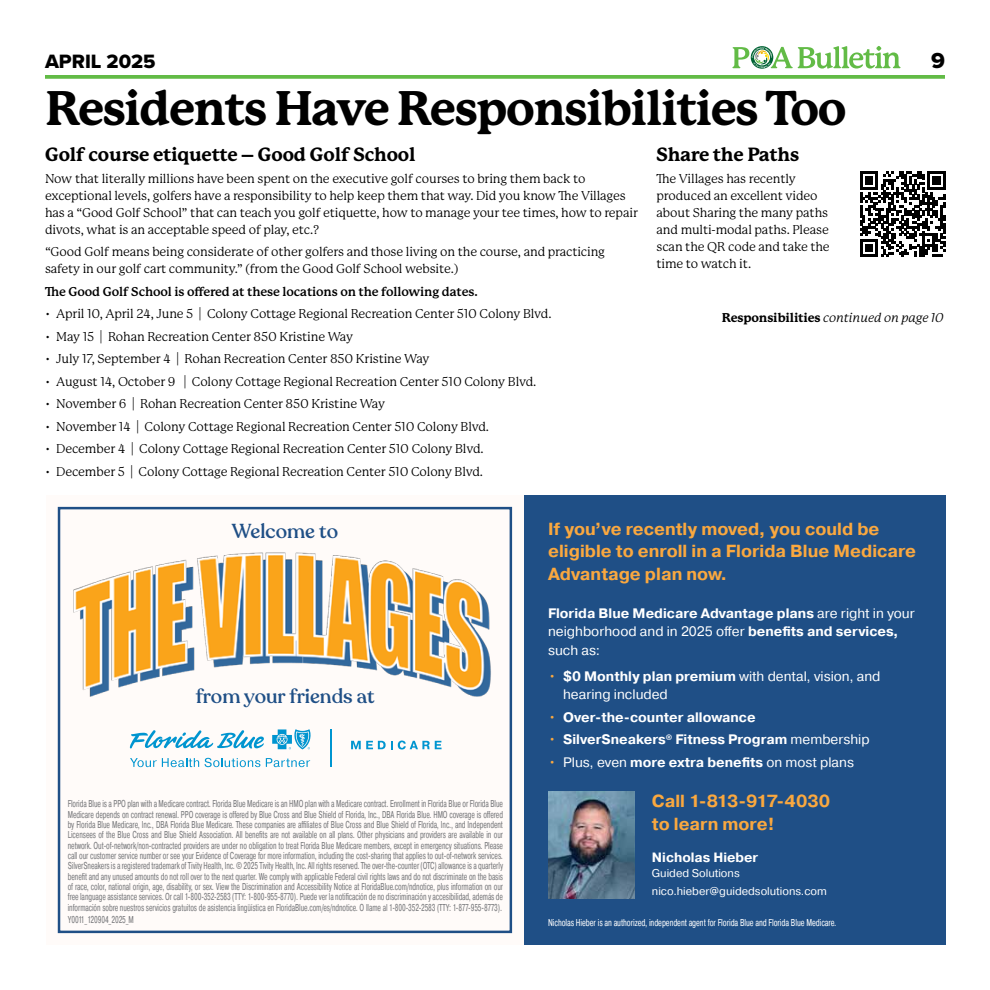
<style>
.page{position:relative;width:990px;height:990px;background:#fff}
.page>*{position:absolute;margin:0;border:0;box-sizing:border-box;transform-origin:0 0}
.t1{font:800 47.5px "P22 Mackinac Pro";letter-spacing:-.03em;color:#000}
.t2{font:22.5px "Proxima Nova Extrabld";color:#000}
.t3{font:500 20px "Recoleta";color:#1f4f86}
.t4{font:20px "Proxima Nova Extrabld";color:#000}
.t5{font:800 18.75px "P22 Mackinac Pro";letter-spacing:-.01em;color:#000}
.t6{font:700 17.5px/22.5px "Pragmatica";color:#faa83f}
.t7{font:700 13.75px/18.8px "Pragmatica";color:#fff}
.t8{font:13.75px/18.8px "Pragmatica";color:#fff}
.t9{font:700 13.5px "Pragmatica";color:#fff}
.t10{font:12.5px/16.9px "P22 Mackinac Pro";letter-spacing:-.01em;color:#000}
.t11{font:700 12.5px "P22 Mackinac Pro";letter-spacing:-.01em;color:#000}
.t12{font:italic 12.5px "P22 Mackinac Pro";letter-spacing:-.01em;color:#000}
.t13{font:11.25px/18px "Pragmatica";color:#fff}
.t14{font:10px/10.4px "Pragmatica Cond";letter-spacing:-.01em;color:#77787b;text-align:justify;scale:.76 1}
.t15{font:10px "Pragmatica Cond";letter-spacing:-.01em;color:#fff;scale:.82 1}
.s1{font-weight:800;font-style:normal}
.s2{font-weight:400}
.s3{color:#faa83f}
.s4{font-weight:700}
.s5{font-weight:400;color:#faa83f}
</style>
<div class="page">
<svg style="left:45px;top:75px;width:900px;height:4px;background:#6bbf51"></svg>
<svg style="left:732px;top:46px;width:169px;height:23px"></svg>
<div style="left:46px;top:495px;width:479px;height:450px;background:#fffbf9"></div>
<div style="left:525px;top:495px;width:421px;height:450px;background:#1f4f86"></div>
<div style="left:58px;top:507px;width:454px;height:426px;border:2px solid #1f4f86"></div>
<img style="left:548px;top:791px;width:87px;height:108px">
<img style="left:57px;top:548px;width:468px;height:157px">
<hr style="left:330px;top:729px;width:1px;height:38px;background:#0098d6">
<svg style="left:351px;top:741px;width:91px;height:9px"></svg>
<svg style="left:130px;top:730px;width:134px;height:19px"></svg>
<svg style="left:272px;top:729px;width:39px;height:20px"></svg>
<svg style="left:130px;top:758px;width:69px;height:9px"></svg>
<svg style="left:205px;top:758px;width:55px;height:9px"></svg>
<svg style="left:266px;top:758px;width:44px;height:9px"></svg>
<svg style="left:860px;top:171px;width:86px;height:86px"></svg>
<h3 class="t4" style="left:45px;top:46px;width:112px">APRIL 2025</h3>
<h2 class="t2" style="left:931px;top:44px;width:15px">9</h2>
<h1 class="t1" style="left:45px;top:82px;width:803px">Residents Have Responsibilities Too</h1>
<h3 class="t5" style="left:45px;top:143px;width:372px">Golf course etiquette – Good Golf School</h3>
<p class="t10" style="left:45px;top:171px;width:594px">Now that literally millions have been spent on the executive golf courses to bring them back to exceptional levels, golfers have a responsibility to help keep them that way. Did you know The Villages has a “Good Golf School” that can teach you golf etiquette, how to manage your tee times, how to repair divots, what is an acceptable speed of play, etc.?</p>
<p class="t10" style="left:45px;top:244px;width:562px">“Good Golf means being considerate of other golfers and those living on the course, and practicing safety in our golf cart community.” (from the Good Golf School website.)</p>
<p class="t11" style="left:45px;top:284px;width:434px">The Good Golf School is offered at these locations on the following dates.</p>
<p class="t10" style="left:45px;top:306px;width:508px">• April 10, April 24, June 5 | Colony Cottage Regional Recreation Center 510 Colony Blvd.</p>
<p class="t10" style="left:45px;top:328px;width:310px">• May 15 | Rohan Recreation Center 850 Kristine Way</p>
<p class="t10" style="left:45px;top:351px;width:386px">• July 17, September 4 | Rohan Recreation Center 850 Kristine Way</p>
<p class="t10" style="left:45px;top:373px;width:493px">• August 14, October 9 | Colony Cottage Regional Recreation Center 510 Colony Blvd.</p>
<p class="t10" style="left:45px;top:396px;width:342px">• November 6 | Rohan Recreation Center 850 Kristine Way</p>
<p class="t10" style="left:45px;top:418px;width:446px">• November 14 | Colony Cottage Regional Recreation Center 510 Colony Blvd.</p>
<p class="t10" style="left:45px;top:441px;width:440px">• December 4 | Colony Cottage Regional Recreation Center 510 Colony Blvd.</p>
<p class="t10" style="left:45px;top:463px;width:440px">• December 5 | Colony Cottage Regional Recreation Center 510 Colony Blvd.</p>
<h3 class="t5" style="left:657px;top:143px;width:144px">Share the Paths</h3>
<p class="t10" style="left:657px;top:171px;width:175px">The Villages has recently produced an excellent video about Sharing the many paths and multi-modal paths. Please scan the QR code and take the time to watch it.</p>
<p class="t12" style="left:722px;top:310px;width:223px"><span class="s1">Responsibilities</span> continued on page 10</p>
<h3 class="t3" style="left:232px;top:519px;width:108px">Welcome to</h3>
<h3 class="t3" style="left:196px;top:684px;width:180px">from your friends at</h3>
<h3 class="t6" style="left:548px;top:518px;width:370px">If you’ve recently moved, you could be eligible to enroll in a Florida Blue Medicare<br>Advantage plan now.</h3>
<h3 class="t7" style="left:548px;top:604px;width:368px">Florida Blue Medicare Advantage plans <span class="s2">are right in your neighborhood and in 2025 offer</span> benefits and services, <span class="s2">such as:</span></h3>
<h3 class="t8" style="left:563px;top:666px;width:319px;text-indent:-15px"><span class="s3">•</span> <span class="s4">$0 Monthly plan premium</span> with dental, vision, and hearing included</h3>
<h3 class="t7" style="left:548px;top:708px;width:209px"><span class="s5">•</span> Over-the-counter allowance</h3>
<h3 class="t7" style="left:548px;top:731px;width:323px"><span class="s5">•</span> SilverSneakers<sup>®</sup> Fitness Program <span class="s2">membership</span></h3>
<h3 class="t8" style="left:548px;top:752px;width:307px"><span class="s3">•</span> Plus, even <span class="s4">more extra benefits</span> on most plans</h3>
<h3 class="t6" style="left:652px;top:791px;width:180px">Call 1-813-917-4030 to learn more!</h3>
<h3 class="t9" style="left:652px;top:849px;width:108px">Nicholas Hieber</h3>
<p class="t13" style="left:652px;top:864px;width:177px">Guided Solutions nico.hieber@guidedsolutions.com</p>
<p class="t14" style="left:68px;top:799px;width:574px">Florida Blue is a PPO plan with a Medicare contract. Florida Blue Medicare is an HMO plan with a Medicare contract. Enrollment in Florida Blue or Florida Blue Medicare depends on contract renewal. PPO coverage is offered by Blue Cross and Blue Shield of Florida, Inc., DBA Florida Blue. HMO coverage is offered by Florida Blue Medicare, Inc., DBA Florida Blue Medicare. These companies are affiliates of Blue Cross and Blue Shield of Florida, Inc., and Independent Licensees of the Blue Cross and Blue Shield Association. All benefits are not available on all plans. Other physicians and providers are available in our network. Out-of-network/non-contracted providers are under no obligation to treat Florida Blue Medicare members, except in emergency situations. Please call our customer service number or see your Evidence of Coverage for more information, including the cost-sharing that applies to out-of-network services.<br>SilverSneakers is a registered trademark of Tivity Health, Inc. © 2025 Tivity Health, Inc. All rights reserved. The over-the-counter (OTC) allowance is a quarterly benefit and any unused amounts do not roll over to the next quarter. We comply with applicable Federal civil rights laws and do not discriminate on the basis of race, color, national origin, age, disability, or sex. View the Discrimination and Accessibility Notice at FloridaBlue.com/ndnotice, plus information on our free language assistance services. Or call 1-800-352-2583 (TTY: 1-800-955-8770). Puede ver la notificación de no discriminación y accesibilidad, además de información sobre nuestros servicios gratuitos de asistencia lingüística en FloridaBlue.com/es/ndnotice. O llame al 1-800-352-2583 (TTY: 1-877-955-8773).</p>
<p class="t14" style="left:68px;top:915px;width:89px">Y0011_120904_2025_M</p>
<p class="t15" style="left:548px;top:917px;width:353px">Nicholas Hieber is an authorized, independent agent for Florida Blue and Florida Blue Medicare.</p>
</div>
